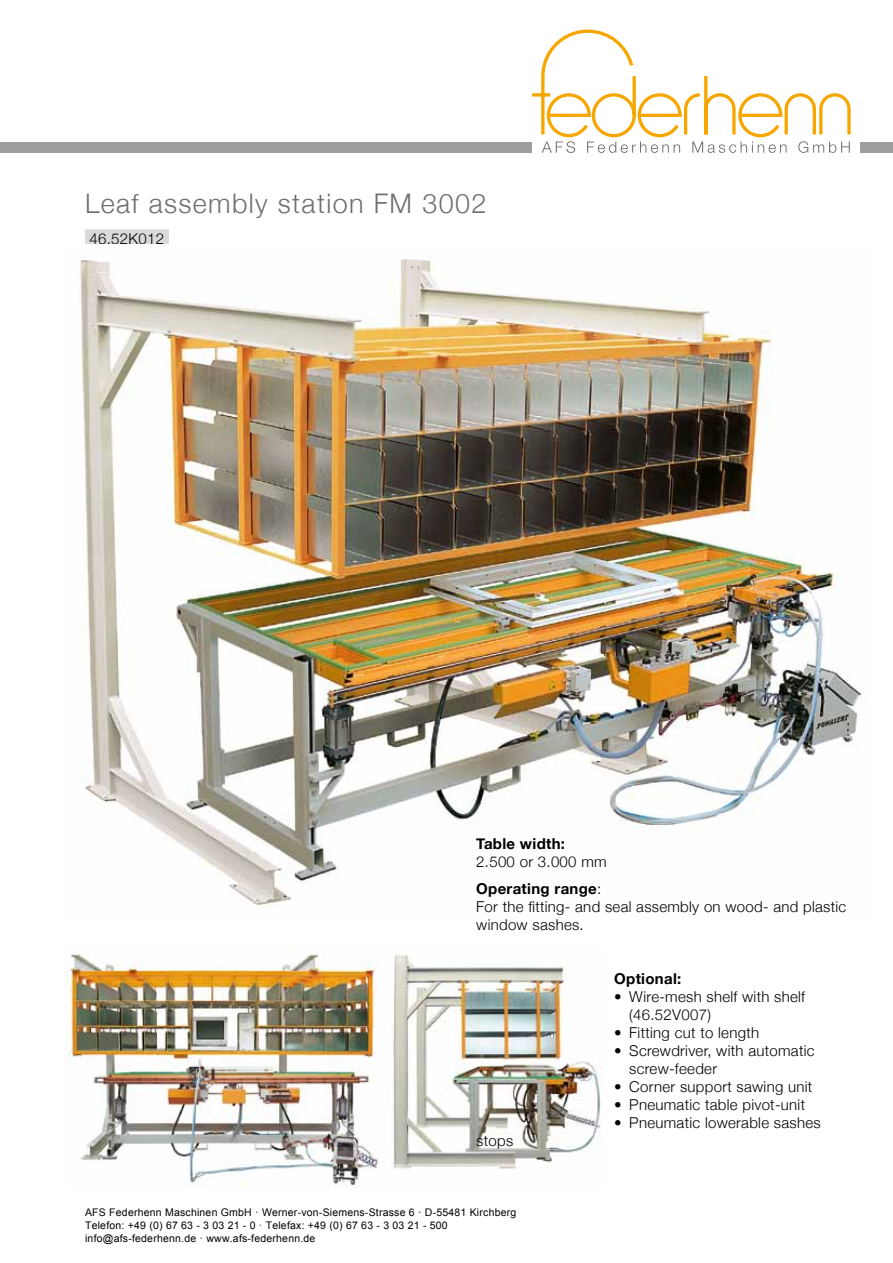
<style>
.page{position:relative;width:893px;height:1263px;background:#fff}
.page>*{position:absolute;margin:0;border:0;box-sizing:border-box;transform-origin:0 0}
.t1{font:300 27px "Helvetica Neue";letter-spacing:.05em;color:#706f6f}
.t2{font:300 15px/18px "Helvetica Neue";letter-spacing:.02em;color:#000}
.t3{font:700 15px "Helvetica Neue";letter-spacing:.02em;color:#000}
.t4{font:10.5px/13.2px "Arial";letter-spacing:.02em;color:#000}
.s1{font-weight:700}
</style>
<div class="page">
<div style="left:85px;top:229px;width:84px;height:17px;background:#dadada"></div>
<svg style="left:529px;top:29px;width:322px;height:124px"></svg>
<div style="left:861px;top:143px;width:32px;height:10px;background:#9d9d9c"></div>
<div style="left:0;top:143px;width:532px;height:10px;background:#9d9d9c"></div>
<img style="left:80px;top:244px;width:786px;height:662px">
<img style="left:65px;top:953px;width:537px;height:234px">
<h1 class="t1" style="left:85px;top:187px;width:403px">Leaf assembly station FM 3002</h1>
<p class="t2" style="left:90px;top:229px;width:76px">46.52K012</p>
<p class="t3" style="left:476px;top:834px;width:90px">Table width:</p>
<p class="t2" style="left:476px;top:847px;width:132px;line-height:27px">2.500 or 3.000 mm<br><span class="s1">Operating range</span>:</p>
<p class="t2" style="left:476px;top:897px;width:372px">For the fitting- and seal assembly on wood- and plastic window sashes.</p>
<p class="t2" style="left:476px;top:1131px;width:39px">stops</p>
<p class="t4" style="left:85px;top:1205px;width:433px">AFS Federhenn Maschinen GmbH · Werner-von-Siemens-Strasse 6 · D-55481 Kirchberg<br>Telefon: +49 (0) 67 63 - 3 03 21 - 0 · Telefax: +49 (0) 67 63 - 3 03 21 - 500 info@afs-federhenn.de · www.afs-federhenn.de</p>
<p class="t3" style="left:614px;top:969px;width:69px">Optional:</p>
<p class="t2" style="left:629px;top:987px;width:177px;text-indent:-15px">• Wire-mesh shelf with shelf (46.52V007)</p>
<p class="t2" style="left:614px;top:1023px;width:146px">• Fitting cut to length</p>
<p class="t2" style="left:629px;top:1041px;width:187px;text-indent:-15px">• Screwdriver, with automatic screw-feeder</p>
<p class="t2" style="left:614px;top:1077px;width:200px">• Corner support sawing unit</p>
<p class="t2" style="left:614px;top:1095px;width:192px">• Pneumatic table pivot-unit</p>
<p class="t2" style="left:614px;top:1113px;width:208px">• Pneumatic lowerable sashes</p>
</div>
